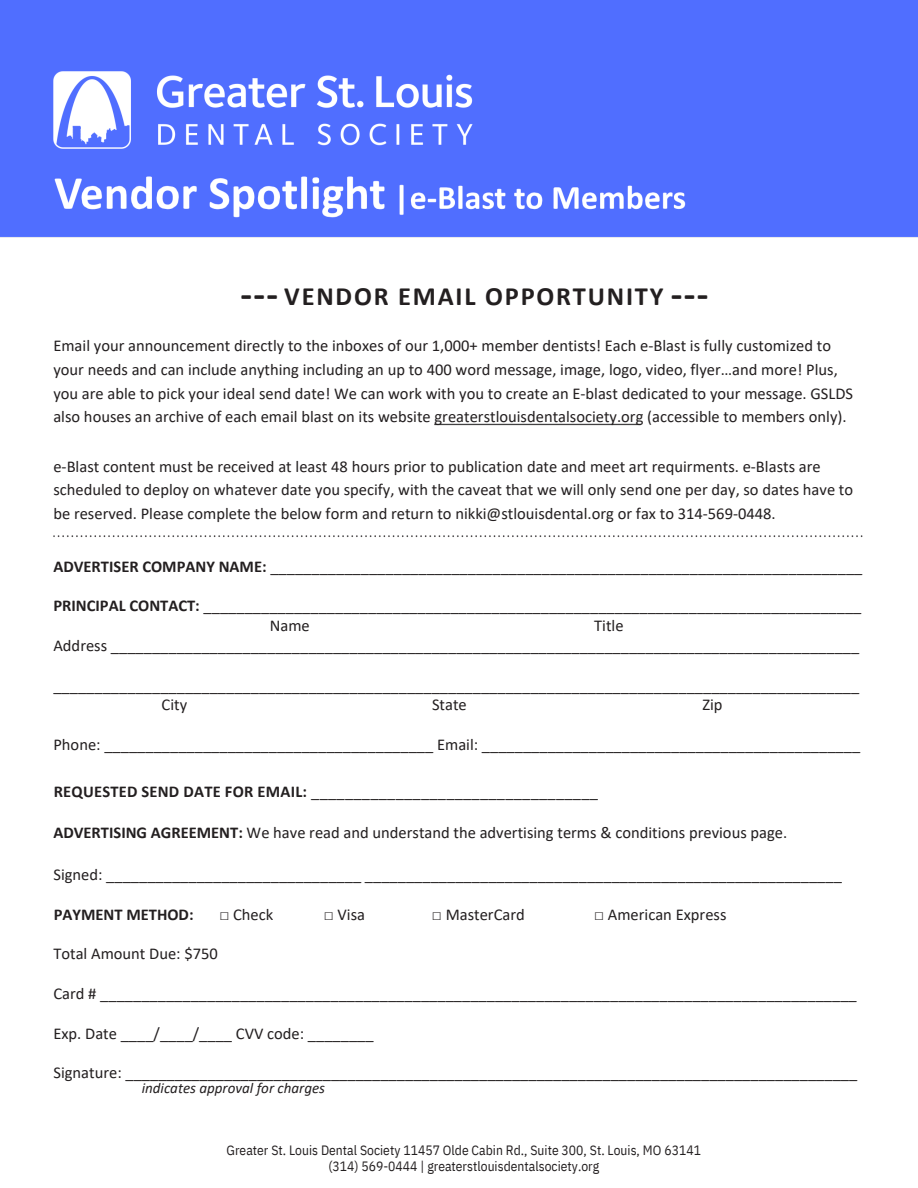
<style>
.page{position:relative;width:918px;height:1188px;background:#fff}
.page>*{position:absolute;margin:0;border:0;box-sizing:border-box;transform-origin:0 0}
.t1{font:700 37.95px "Calibri";color:#231f20}
.t2{font:700 26.4px "Calibri";letter-spacing:.07em;color:#231f20}
.t3{font:16.5px/23.7px "Calibri";color:#231f20}
.t4{font:700 16.5px "Calibri";color:#231f20}
.t5{font:italic 15px "Calibri";color:#231f20}
.t6{font:13.5px/15.8px "IBM Plex Sans Cond";color:#231f20;text-align:center}
.s1{font-weight:700}
</style>
<div class="page">
<img style="left:0;top:0;width:918px;height:537px">
<h4 class="t1" style="left:241px;top:277px;width:39px">---</h4>
<h4 class="t2" style="left:284px;top:285px;width:381px">VENDOR EMAIL OPPORTUNITY</h4>
<h4 class="t1" style="left:671px;top:277px;width:39px">---</h4>
<h1 class="t3" style="left:53px;top:335px;width:801px">Email your announcement directly to the inboxes of our 1,000+ member dentists! Each e-Blast is fully customized to your needs and can include anything including an up to 400 word message, image, logo, video, flyer…and more! Plus, you are able to pick your ideal send date! We can work with you to create an E-blast dedicated to your message. GSLDS also houses an archive of each email blast on its website greaterstlouisdentalsociety.org (accessible to members only).</h1>
<p class="t3" style="left:53px;top:456px;width:801px">e-Blast content must be received at least 48 hours prior to publication date and meet art requirments. e-Blasts are scheduled to deploy on whatever date you specify, with the caveat that we will only send one per day, so dates have to be reserved. Please complete the below form and return to nikki@stlouisdental.org or fax to 314-569-0448.</p>
<h4 class="t3" style="left:53px;top:556px;width:811px"><span class="s1">ADVERTISER COMPANY NAME:</span> ________________________________________________________________________</h4>
<h4 class="t3" style="left:53px;top:595px;width:810px"><span class="s1">PRINCIPAL CONTACT:</span> ________________________________________________________________________________</h4>
<h3 class="t3" style="left:270px;top:615px;width:41px">Name</h3>
<h4 class="t3" style="left:594px;top:615px;width:31px">Title</h4>
<h4 class="t3" style="left:53px;top:635px;width:807px">Address ___________________________________________________________________________________________</h4>
<h2 class="t3" style="left:53px;top:675px;width:807px">__________________________________________________________________________________________________</h2>
<h4 class="t3" style="left:162px;top:694px;width:27px">City</h4>
<h4 class="t3" style="left:432px;top:694px;width:36px">State</h4>
<h4 class="t3" style="left:702px;top:694px;width:22px">Zip</h4>
<h4 class="t3" style="left:53px;top:734px;width:808px">Phone: ________________________________________ Email: ______________________________________________</h4>
<p class="t3" style="left:54px;top:781px;width:546px"><span class="s1">REQUESTED SEND DATE FOR EMAIL:</span> __________________________________</p>
<h4 class="t3" style="left:53px;top:822px;width:735px"><span class="s1">ADVERTISING AGREEMENT:</span> We have read and understand the advertising terms &amp; conditions previous page.</h4>
<h4 class="t3" style="left:53px;top:864px;width:790px">Signed: _______________________________ __________________________________________________________</h4>
<h3 class="t4" style="left:54px;top:908px;width:141px">PAYMENT METHOD:</h3>
<h3 class="t3" style="left:219px;top:904px;width:55px">□ Check</h3>
<p class="t3" style="left:324px;top:904px;width:43px">□ Visa</p>
<h4 class="t3" style="left:432px;top:904px;width:94px">□ MasterCard</h4>
<h4 class="t3" style="left:594px;top:904px;width:134px">□ American Express</h4>
<h4 class="t3" style="left:53px;top:943px;width:166px">Total Amount Due: $750</h4>
<p class="t3" style="left:53px;top:983px;width:805px">Card # ____________________________________________________________________________________________</p>
<p class="t3" style="left:53px;top:1023px;width:322px">Exp. Date ____/____/____ CVV code: ________</p>
<h4 class="t3" style="left:53px;top:1062px;width:806px">Signature: _________________________________________________________________________________________</h4>
<h4 class="t5" style="left:142px;top:1082px;width:185px">indicates approval for charges</h4>
<p class="t6" style="left:227px;top:1142px;width:476px">Greater St. Louis Dental Society 11457 Olde Cabin Rd., Suite 300, St. Louis, MO 63141 (314) 569-0444 | greaterstlouisdentalsociety.org</p>
</div>
